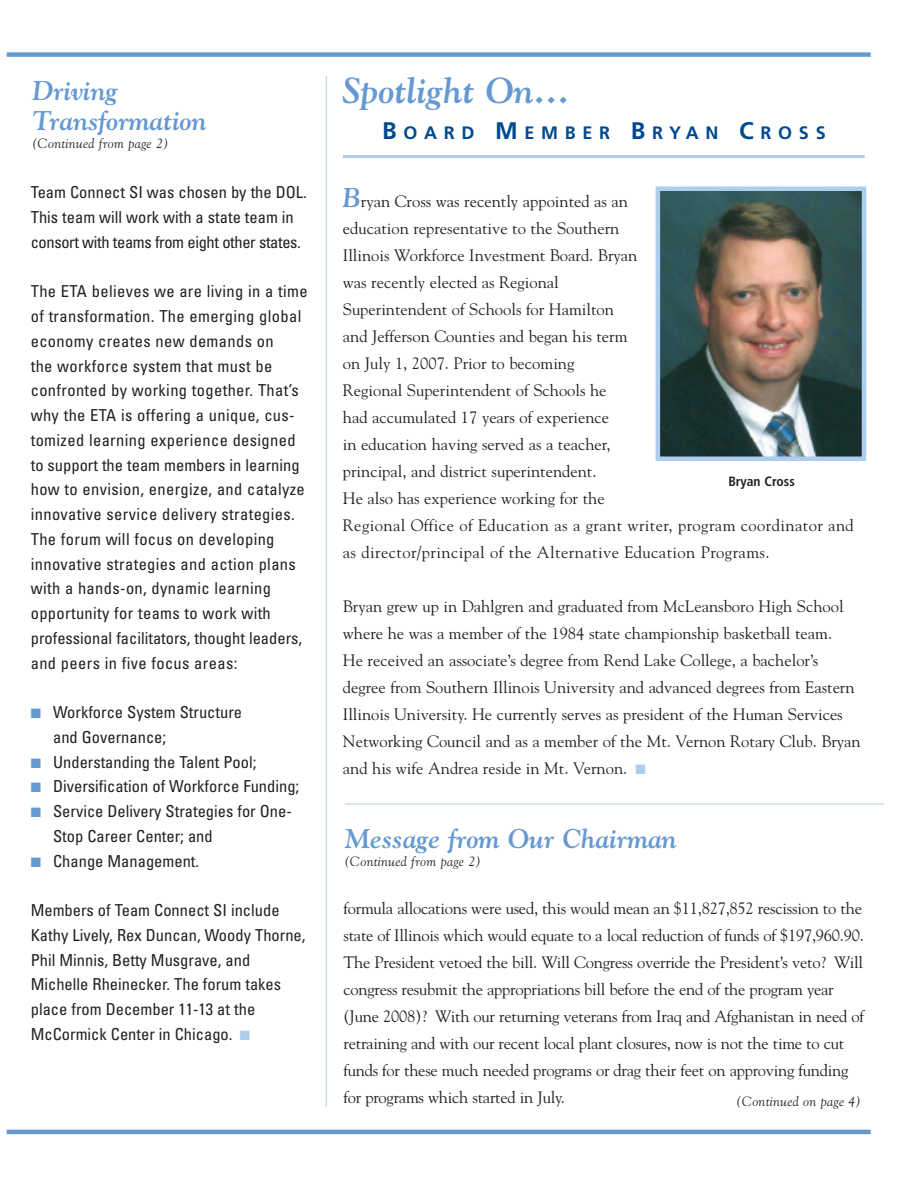
<style>
.page{position:relative;width:918px;height:1188px;background:#fff}
.page>*{position:absolute;margin:0;border:0;box-sizing:border-box;transform-origin:0 0}
.t1{font:italic 700 36px "Goudy";color:#6599d1}
.t2{font:italic 700 27px/30px "Goudy";color:#6599d1}
.t3{font:700 18px "Frutiger";letter-spacing:.37em;color:#01498e}
.t4{font:16.5px/27px "Goudy";color:#231f20}
.t5{font:condensed 16.5px/24.8px "Univers";letter-spacing:.02em;color:#231f20}
.t6{font:condensed 16.5px/24.8px "Univers";color:#231f20}
.t7{font:italic 13.5px "Goudy";letter-spacing:.025em;color:#231f20}
.t8{font:700 condensed 13.5px "Frutiger";color:#231f20}
.s1{color:#6599d1}
.s2{color:#accdeb}
.s3{font-size:24px}
.s4{font-weight:700;font-style:italic;font-size:27px;color:#6599d1}
</style>
<div class="page">
<hr style="left:7px;top:1130px;width:864px;height:4px;background:#6599d1">
<div style="left:7px;top:52px;width:864px;height:5px;background:#6599d1"></div>
<hr style="left:343px;top:155px;width:522px;height:3px;background:#accdeb">
<hr style="left:326px;top:76px;width:1px;height:1031px;background:#accdeb">
<img style="left:661px;top:191px;width:200px;height:265px">
<div style="left:656px;top:186px;width:210px;height:275px;border:4px solid #accdeb"></div>
<hr style="left:345px;top:804px;width:539px;height:1px;background:#accdeb">
<h2 class="t2" style="left:32px;top:76px;width:176px">Driving<br>Transformation</h2>
<p class="t7" style="left:32px;top:135px;width:138px">(Continued from page 2)</p>
<p class="t6" style="left:31px;top:182px;width:278px">Team Connect SI was chosen by the DOL.<br>This team will work with a state team in consort with teams from eight other states.</p>
<p class="t5" style="left:31px;top:281px;width:279px">The ETA believes we are living in a time of transformation. The emerging global economy creates new demands on<br>the workforce system that must be confronted by working together. That’s why the ETA is offering a unique, cus&shy;tomized learning experience designed to support the team members in learning how to envision, energize, and catalyze innovative service delivery strategies.<br>The forum will focus on developing innovative strategies and action plans with a hands-on, dynamic learning opportunity for teams to work with professional facilitators, thought leaders, and peers in five focus areas:</p>
<p class="t6" style="left:53px;top:701px;width:191px;text-indent:-22px"><span class="s1">■</span> Workforce System Structure and Governance;</p>
<p class="t6" style="left:31px;top:751px;width:227px"><span class="s1">■</span> Understanding the Talent Pool;</p>
<p class="t6" style="left:31px;top:776px;width:270px"><span class="s1">■</span> Diversification of Workforce Funding;</p>
<p class="t6" style="left:53px;top:800px;width:240px;text-indent:-22px"><span class="s1">■</span> Service Delivery Strategies for One-<br>Stop Career Center; and</p>
<p class="t6" style="left:31px;top:850px;width:170px"><span class="s1">■</span> Change Management.</p>
<p class="t6" style="left:31px;top:899px;width:276px">Members of Team Connect SI include Kathy Lively, Rex Duncan, Woody Thorne, Phil Minnis, Betty Musgrave, and Michelle Rheinecker. The forum takes place from December 11-13 at the McCormick Center in Chicago. <span class="s2">■</span></p>
<h1 class="t1" style="left:343px;top:69px;width:228px">Spotlight On...</h1>
<p class="t3" style="left:382px;top:125px;width:445px"><span class="s3">B</span>OARD <span class="s3">M</span>EMBER <span class="s3">B</span>RYAN <span class="s3">C</span>ROSS</p>
<p class="t4" style="left:343px;top:187px;width:512px"><span class="s4">B</span>ryan Cross was recently appointed as an<br>education representative to the Southern<br>Illinois Workforce Investment Board. Bryan<br>was recently elected as Regional<br>Superintendent of Schools for Hamilton<br>and Jefferson Counties and began his term<br>on July 1, 2007. Prior to becoming<br>Regional Superintendent of Schools he<br>had accumulated 17 years of experience<br>in education having served as a teacher,<br>principal, and district superintendent.<br>He also has experience working for the<br>Regional Office of Education as a grant writer, program coordinator and as director/principal of the Alternative Education Programs.</p>
<p class="t4" style="left:343px;top:592px;width:519px">Bryan grew up in Dahlgren and graduated from McLeansboro High School where he was a member of the 1984 state championship basketball team.<br>He received an associate’s degree from Rend Lake College, a bachelor’s degree from Southern Illinois University and advanced degrees from Eastern Illinois University. He currently serves as president of the Human Services Networking Council and as a member of the Mt. Vernon Rotary Club. Bryan and his wife Andrea reside in Mt. Vernon. <span class="s2">■</span></p>
<p class="t8" style="left:728px;top:476px;width:68px">Bryan Cross</p>
<h2 class="t2" style="left:345px;top:824px;width:334px">Message from Our Chairman</h2>
<p class="t7" style="left:345px;top:853px;width:138px">(Continued from page 2)</p>
<p class="t4" style="left:343px;top:895px;width:522px">formula allocations were used, this would mean an $11,827,852 rescission to the state of Illinois which would equate to a local reduction of funds of $197,960.90.<br>The President vetoed the bill. Will Congress override the President’s veto? Will congress resubmit the appropriations bill before the end of the program year (June 2008)? With our returning veterans from Iraq and Afghanistan in need of retraining and with our recent local plant closures, now is not the time to cut funds for these much needed programs or drag their feet on approving funding for programs which started in July.</p>
<p class="t7" style="left:737px;top:1094px;width:126px">(Continued on page 4)</p>
</div>
